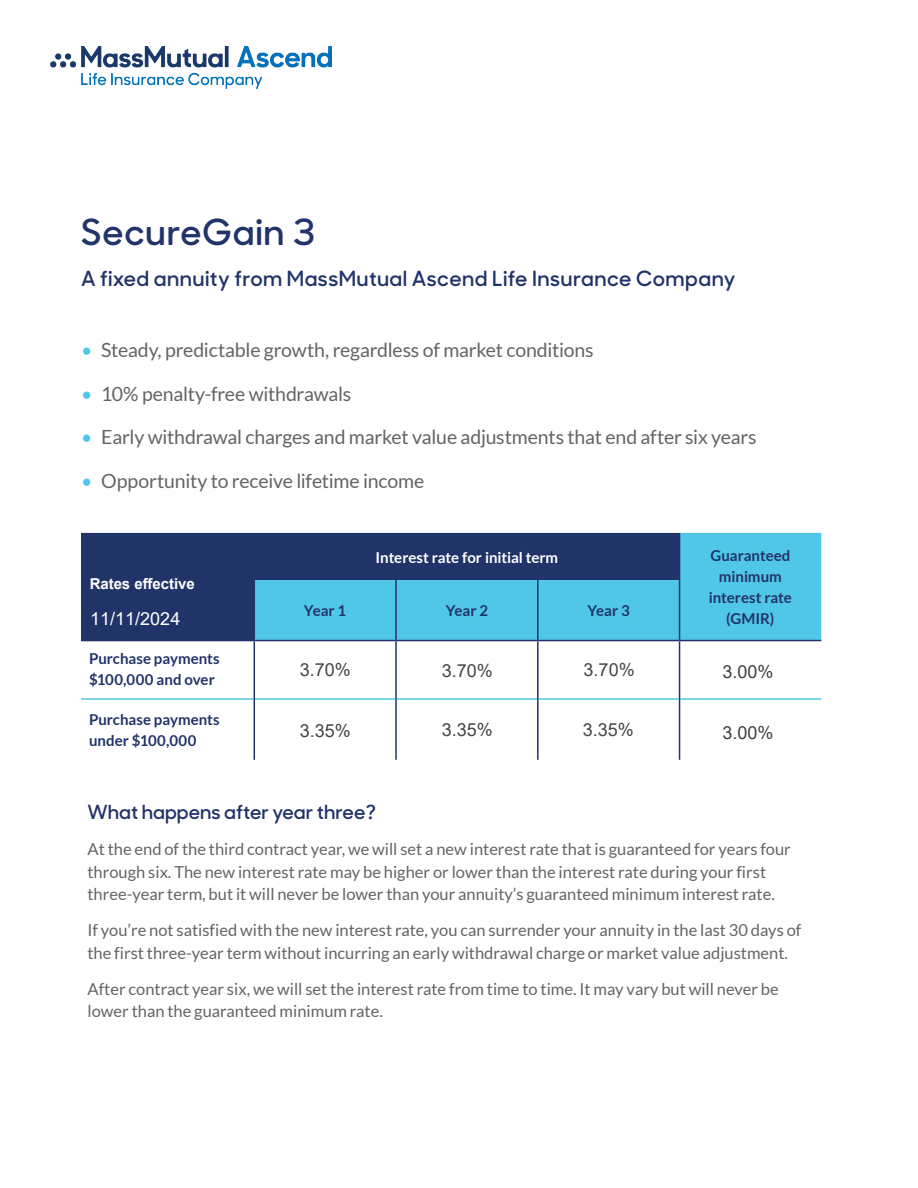
<style>
.page{position:relative;width:918px;height:1188px;background:#fff}
.page>*{position:absolute;margin:0;border:0;box-sizing:border-box;transform-origin:0 0}
.t1{font:600 36px "MM Sharp Sans";letter-spacing:.02em;color:#21346a}
.t2{font:600 21px "MM Sharp Sans";letter-spacing:.02em;color:#21346a}
.t3{font:19.5px "Lato";letter-spacing:-.015em;color:#636466}
.t4{font:600 19.5px "MM Sharp Sans";color:#21346a}
.t5{font:18px "Arial";color:#444}
.t6{font:18px "Arial";color:#404040}
.t7{font:18px "Arial";color:#fff}
.t8{font:16.5px/22.5px "Lato";color:#636466}
.t9{font:700 15px/21px "Lato";color:#21346a}
.t10{font:700 15px "Lato";letter-spacing:-.005em;color:#fff}
.t11{font:700 15px "Arial";letter-spacing:-.005em;color:#fff}
.s1{color:#50c7e8}
</style>
<div class="page">
<div style="left:81px;top:533px;width:173px;height:107px;background:#21346a"></div>
<svg style="left:254px;top:533px;width:567px;height:107px;background:#4095bd"></svg>
<hr style="left:81px;top:698px;width:173px;height:2px;background:#50c7e8">
<hr style="left:255px;top:698px;width:140px;height:2px;background:#50c7e8">
<hr style="left:397px;top:698px;width:140px;height:2px;background:#50c7e8">
<hr style="left:539px;top:698px;width:140px;height:2px;background:#50c7e8">
<hr style="left:680px;top:698px;width:141px;height:2px;background:#50c7e8">
<hr style="left:254px;top:641px;width:1px;height:58px;background:#21346a">
<hr style="left:254px;top:699px;width:1px;height:61px;background:#21346a">
<hr style="left:679px;top:580px;width:1px;height:60px;background:#21346a">
<hr style="left:254px;top:640px;width:142px;height:1px;background:#21346a">
<hr style="left:396px;top:640px;width:142px;height:1px;background:#21346a">
<hr style="left:538px;top:640px;width:142px;height:1px;background:#21346a">
<hr style="left:680px;top:640px;width:141px;height:1px;background:#21346a">
<hr style="left:395px;top:641px;width:2px;height:58px;background:#21346a">
<hr style="left:395px;top:699px;width:2px;height:61px;background:#21346a">
<hr style="left:537px;top:641px;width:2px;height:58px;background:#21346a">
<hr style="left:537px;top:699px;width:2px;height:61px;background:#21346a">
<hr style="left:395px;top:580px;width:2px;height:60px;background:#21346a">
<hr style="left:537px;top:580px;width:2px;height:60px;background:#21346a">
<hr style="left:81px;top:640px;width:173px;height:1px;background:#21346a">
<hr style="left:254px;top:580px;width:1px;height:60px;background:#21346a">
<hr style="left:679px;top:641px;width:1px;height:58px;background:#21346a">
<hr style="left:679px;top:699px;width:1px;height:61px;background:#21346a">
<hr style="left:679px;top:533px;width:1px;height:47px;background:#21346a">
<img style="left:50px;top:46px;width:281px;height:42px">
<h1 class="t1" style="left:81px;top:204px;width:236px">SecureGain 3</h1>
<p class="t2" style="left:81px;top:262px;width:656px">A fixed annuity from MassMutual Ascend Life Insurance Company</p>
<p class="t3" style="left:81px;top:339px;width:514px"><span class="s1">•</span> Steady, predictable growth, regardless of market conditions</p>
<p class="t3" style="left:81px;top:383px;width:272px"><span class="s1">•</span> 10% penalty-free withdrawals</p>
<p class="t3" style="left:81px;top:426px;width:677px"><span class="s1">•</span> Early withdrawal charges and market value adjustments that end after six years</p>
<p class="t3" style="left:81px;top:470px;width:345px"><span class="s1">•</span> Opportunity to receive lifetime income</p>
<p class="t11" style="left:90px;top:573px;width:107px">Rates effective</p>
<p class="t7" style="left:90px;top:607px;width:92px">11/11/2024</p>
<p class="t9" style="left:89px;top:648px;width:132px">Purchase payments $100,000 and over</p>
<p class="t9" style="left:89px;top:709px;width:132px">Purchase payments under $100,000</p>
<p class="t10" style="left:376px;top:548px;width:184px">Interest rate for initial term</p>
<p class="t9" style="left:709px;top:545px;width:85px;text-align:center">Guaranteed minimum interest rate (GMIR)</p>
<p class="t9" style="left:304px;top:600px;width:44px">Year 1</p>
<p class="t9" style="left:446px;top:600px;width:44px">Year 2</p>
<p class="t9" style="left:587px;top:600px;width:44px">Year 3</p>
<p class="t5" style="left:300px;top:657px;width:53px">3.70%</p>
<p class="t5" style="left:442px;top:658px;width:53px">3.70%</p>
<p class="t5" style="left:584px;top:657px;width:53px">3.70%</p>
<p class="t5" style="left:300px;top:718px;width:53px">3.35%</p>
<p class="t5" style="left:442px;top:718px;width:53px">3.35%</p>
<p class="t5" style="left:583px;top:717px;width:53px">3.35%</p>
<p class="t6" style="left:723px;top:659px;width:52px">3.00%</p>
<p class="t6" style="left:723px;top:720px;width:52px">3.00%</p>
<p class="t4" style="left:87px;top:797px;width:290px">What happens after year three?</p>
<p class="t8" style="left:87px;top:838px;width:705px">At the end of the third contract year, we will set a new interest rate that is guaranteed for years four through six. The new interest rate may be higher or lower than the interest rate during your first three-year term, but it will never be lower than your annuity’s guaranteed minimum interest rate.</p>
<p class="t8" style="left:87px;top:919px;width:716px">If you’re not satisfied with the new interest rate, you can surrender your annuity in the last 30 days of the first three-year term without incurring an early withdrawal charge or market value adjustment.</p>
<p class="t8" style="left:87px;top:978px;width:693px">After contract year six, we will set the interest rate from time to time. It may vary but will never be lower than the guaranteed minimum rate.</p>
</div>
